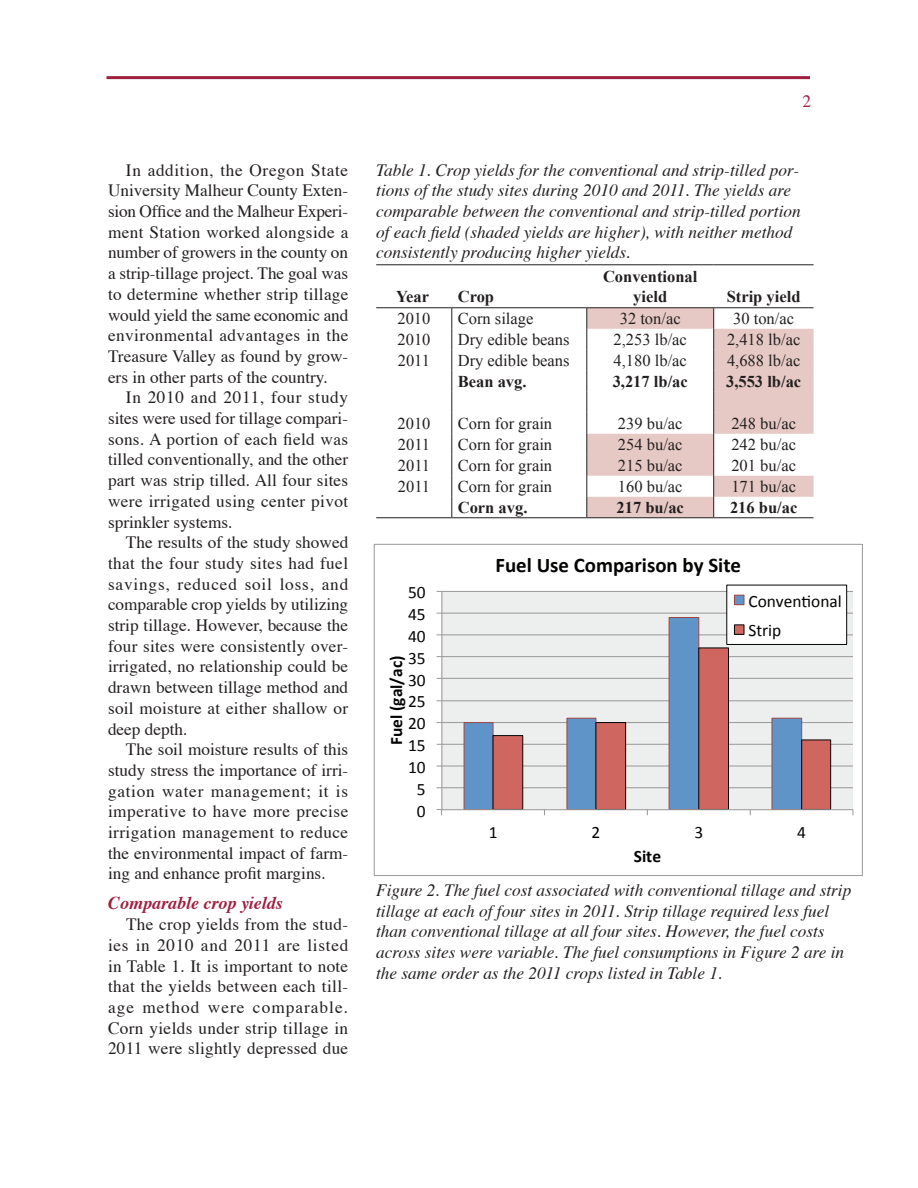
<style>
.page{position:relative;width:918px;height:1188px;background:#fff}
.page>*{position:absolute;margin:0;border:0;box-sizing:border-box;transform-origin:0 0}
.t1{font:700 20.85px "Calibri";color:#040503}
.t2{font:italic 700 18px "Times";color:#9f1f3f}
.t3{font:17.4px/29.7px "Calibri";color:#040503}
.t4{font:700 17.4px "Calibri";color:#040503}
.t5{font:17.25px/20.7px "Times";color:#231f20;text-align:justify}
.t6{font:italic 17.25px/20.7px "Times";color:#231f20}
.t7{font:17.25px "Times";color:#9f1f3f}
.t8{font:16.5px "Times New Roman";color:#231f20}
.t9{font:700 16.5px/19.8px "Times New Roman";color:#231f20;text-align:center}
</style>
<div class="page">
<hr style="left:106px;top:76px;width:704px;height:3px;background:#9f1f3f">
<svg style="left:587px;top:308px;width:227px;height:209px"></svg>
<hr style="left:376px;top:264px;width:76px;height:1px;background:#231f20">
<hr style="left:452px;top:264px;width:135px;height:1px;background:#231f20">
<hr style="left:587px;top:264px;width:127px;height:1px;background:#231f20">
<hr style="left:714px;top:264px;width:100px;height:1px;background:#231f20">
<hr style="left:376px;top:307px;width:76px;height:1px;background:#231f20">
<hr style="left:452px;top:307px;width:135px;height:1px;background:#231f20">
<hr style="left:587px;top:307px;width:127px;height:1px;background:#231f20">
<hr style="left:714px;top:307px;width:100px;height:1px;background:#231f20">
<svg style="left:451px;top:308px;width:1px;height:209px"></svg>
<svg style="left:586px;top:308px;width:1px;height:209px"></svg>
<svg style="left:713px;top:308px;width:1px;height:209px"></svg>
<hr style="left:376px;top:517px;width:76px;height:1px;background:#231f20">
<hr style="left:452px;top:517px;width:135px;height:1px;background:#231f20">
<hr style="left:587px;top:517px;width:127px;height:1px;background:#231f20">
<hr style="left:714px;top:517px;width:100px;height:1px;background:#231f20">
<div style="left:442px;top:591px;width:411px;height:219px;background:#edeeee"></div>
<hr style="left:442px;top:787px;width:411px;height:1px;background:#989898">
<hr style="left:442px;top:766px;width:411px;height:1px;background:#989898">
<hr style="left:442px;top:744px;width:411px;height:1px;background:#989898">
<hr style="left:442px;top:722px;width:411px;height:1px;background:#989898">
<hr style="left:442px;top:700px;width:411px;height:1px;background:#989898">
<hr style="left:442px;top:678px;width:411px;height:1px;background:#989898">
<hr style="left:442px;top:656px;width:411px;height:1px;background:#989898">
<hr style="left:442px;top:635px;width:411px;height:1px;background:#989898">
<hr style="left:442px;top:613px;width:411px;height:1px;background:#989898">
<hr style="left:442px;top:591px;width:411px;height:1px;background:#989898">
<svg style="left:463px;top:617px;width:263px;height:192px"></svg>
<svg style="left:492px;top:647px;width:339px;height:162px"></svg>
<hr style="left:442px;top:591px;width:1px;height:219px;background:#989898">
<hr style="left:442px;top:809px;width:411px;height:1px;background:#989898">
<div style="left:727px;top:585px;width:120px;height:59px;background:#fff"></div>
<div style="left:726px;top:585px;width:121px;height:60px;border:1px solid #040503"></div>
<div style="left:734px;top:595px;width:10px;height:10px;background:#5f94c9"></div>
<div style="left:734px;top:595px;width:10px;height:10px;border:1px solid #9d4742"></div>
<div style="left:734px;top:625px;width:10px;height:9px;background:#cf665f"></div>
<div style="left:734px;top:624px;width:10px;height:11px;border:1px solid #040503"></div>
<div style="left:374px;top:544px;width:489px;height:332px;border:1px solid #989898"></div>
<p class="t5" style="left:108px;top:158px;width:242px;text-indent:18px">In addition, the Oregon State University Malheur County Exten&shy;sion Office and the Malheur Experi&shy;ment Station worked alongside a number of growers in the county on a strip-tillage project. The goal was to determine whether strip tillage would yield the same economic and environmental advantages in the Treasure Valley as found by grow&shy;ers in other parts of the country.</p>
<p class="t5" style="left:108px;top:386px;width:242px;text-indent:18px">In 2010 and 2011, four study sites were used for tillage compari&shy;sons. A portion of each field was tilled conventionally, and the other part was strip tilled. All four sites were irrigated using center pivot sprinkler systems.</p>
<p class="t5" style="left:108px;top:531px;width:242px;text-indent:18px">The results of the study showed that the four study sites had fuel savings, reduced soil loss, and comparable crop yields by utilizing strip tillage. However, because the four sites were consistently over&shy;irrigated, no relationship could be drawn between tillage method and soil moisture at either shallow or deep depth.</p>
<p class="t5" style="left:108px;top:738px;width:242px;text-indent:18px">The soil moisture results of this study stress the importance of irri&shy;gation water management; it is imperative to have more precise irrigation management to reduce the environmental impact of farm&shy;ing and enhance profit margins.</p>
<p class="t2" style="left:108px;top:886px;width:176px">Comparable crop yields</p>
<p class="t5" style="left:108px;top:913px;width:242px;text-indent:18px">The crop yields from the stud&shy;ies in 2010 and 2011 are listed in Table 1. It is important to note that the yields between each till&shy;age method were comparable.<br>Corn yields under strip tillage in 2011 were slightly depressed due</p>
<p class="t7" style="left:803px;top:86px;width:10px">2</p>
<p class="t6" style="left:376px;top:158px;width:426px">Table 1. Crop yields for the conventional and strip-tilled por&shy;tions of the study sites during 2010 and 2011. The yields are comparable between the conventional and strip-tilled portion of each field (shaded yields are higher), with neither method consistently producing higher yields.</p>
<p class="t9" style="left:396px;top:286px;width:34px">Year</p>
<p class="t9" style="left:458px;top:286px;width:38px">Crop</p>
<p class="t9" style="left:603px;top:266px;width:96px">Conventional yield</p>
<p class="t9" style="left:727px;top:286px;width:75px">Strip yield</p>
<p class="t8" style="left:397px;top:307px;width:34px">2010</p>
<p class="t8" style="left:458px;top:307px;width:77px">Corn silage</p>
<p class="t8" style="left:620px;top:307px;width:62px">32 ton/ac</p>
<p class="t8" style="left:733px;top:307px;width:62px">30 ton/ac</p>
<p class="t8" style="left:398px;top:328px;width:34px">2010</p>
<p class="t8" style="left:458px;top:328px;width:113px">Dry edible beans</p>
<p class="t8" style="left:614px;top:328px;width:75px">2,253 lb/ac</p>
<p class="t8" style="left:727px;top:328px;width:75px">2,418 lb/ac</p>
<p class="t8" style="left:398px;top:349px;width:34px">2011</p>
<p class="t8" style="left:458px;top:349px;width:113px">Dry edible beans</p>
<p class="t8" style="left:614px;top:349px;width:75px">4,180 lb/ac</p>
<p class="t8" style="left:727px;top:349px;width:75px">4,688 lb/ac</p>
<p class="t9" style="left:458px;top:371px;width:70px">Bean avg.</p>
<p class="t9" style="left:613px;top:371px;width:77px">3,217 lb/ac</p>
<p class="t9" style="left:726px;top:371px;width:77px">3,553 lb/ac</p>
<p class="t8" style="left:398px;top:412px;width:34px">2010</p>
<p class="t8" style="left:458px;top:412px;width:96px">Corn for grain</p>
<p class="t8" style="left:618px;top:412px;width:66px">239 bu/ac</p>
<p class="t8" style="left:731px;top:412px;width:66px">248 bu/ac</p>
<p class="t8" style="left:398px;top:433px;width:34px">2011</p>
<p class="t8" style="left:458px;top:433px;width:96px">Corn for grain</p>
<p class="t8" style="left:618px;top:433px;width:66px">254 bu/ac</p>
<p class="t8" style="left:731px;top:433px;width:66px">242 bu/ac</p>
<p class="t8" style="left:398px;top:454px;width:34px">2011</p>
<p class="t8" style="left:458px;top:454px;width:96px">Corn for grain</p>
<p class="t8" style="left:618px;top:454px;width:66px">215 bu/ac</p>
<p class="t8" style="left:731px;top:454px;width:66px">201 bu/ac</p>
<p class="t8" style="left:398px;top:475px;width:34px">2011</p>
<p class="t8" style="left:458px;top:475px;width:96px">Corn for grain</p>
<p class="t8" style="left:618px;top:475px;width:66px">160 bu/ac</p>
<p class="t8" style="left:731px;top:475px;width:66px">171 bu/ac</p>
<p class="t9" style="left:458px;top:497px;width:71px">Corn avg.</p>
<p class="t9" style="left:617px;top:497px;width:69px">217 bu/ac</p>
<p class="t9" style="left:730px;top:497px;width:69px">216 bu/ac</p>
<p class="t3" style="left:408px;top:578px;width:19px">50</p>
<p class="t3" style="left:408px;top:600px;width:19px">45</p>
<p class="t3" style="left:408px;top:621px;width:19px">40</p>
<p class="t3" style="left:408px;top:643px;width:19px">35</p>
<p class="t4" style="left:385px;top:745px;width:91px;rotate:-90deg">Fuel (gal/ac)</p>
<p class="t3" style="left:408px;top:665px;width:19px">30</p>
<p class="t3" style="left:408px;top:687px;width:19px">25</p>
<p class="t3" style="left:408px;top:709px;width:19px">20</p>
<p class="t3" style="left:408px;top:731px;width:19px">15</p>
<p class="t3" style="left:408px;top:752px;width:19px">10</p>
<p class="t3" style="left:417px;top:774px;width:10px">5</p>
<p class="t3" style="left:417px;top:796px;width:10px">0</p>
<p class="t1" style="left:496px;top:552px;width:247px">Fuel Use Comparison by Site</p>
<p class="t3" style="left:748px;top:586px;width:95px">Conven-onal<br>Strip</p>
<p class="t3" style="left:489px;top:818px;width:10px">1</p>
<p class="t3" style="left:592px;top:818px;width:10px">2</p>
<p class="t3" style="left:694px;top:818px;width:10px">3</p>
<p class="t3" style="left:797px;top:818px;width:10px">4</p>
<p class="t4" style="left:634px;top:845px;width:29px">Site</p>
<p class="t6" style="left:376px;top:878px;width:477px">Figure 2. The fuel cost associated with conventional tillage and strip tillage at each of four sites in 2011. Strip tillage required less fuel than conventional tillage at all four sites. However, the fuel costs across sites were variable. The fuel consumptions in Figure 2 are in the same order as the 2011 crops listed in Table 1.</p>
</div>
